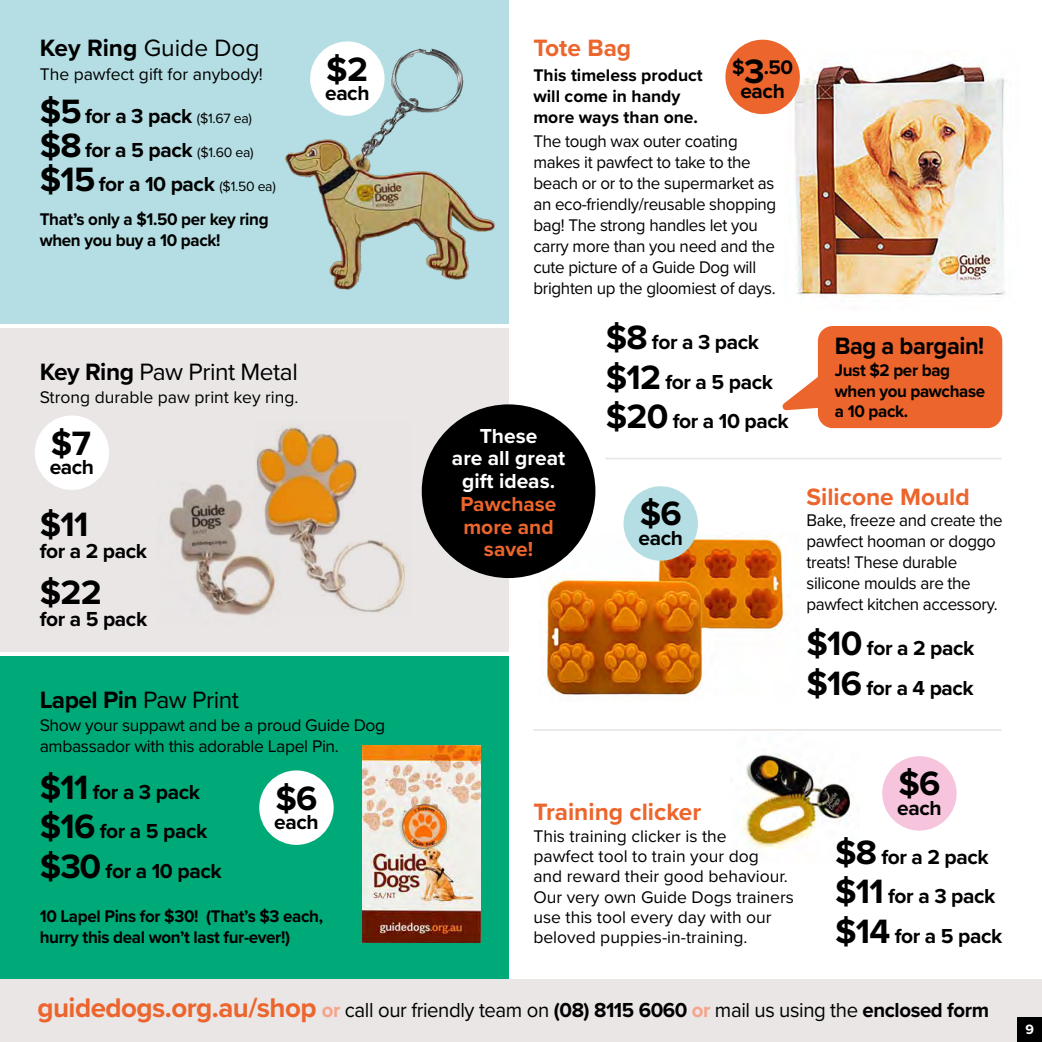
<style>
.page{position:relative;width:1042px;height:1042px;background:#fff}
.page>*{position:absolute;margin:0;border:0;box-sizing:border-box;transform-origin:0 0}
.t1{font:700 35px "Proxima Nova";color:#000}
.t2{font:700 24.5px "Proxima Nova";color:#ec652d}
.t3{font:700 24.5px "Proxima Nova";letter-spacing:-.02em;color:#000}
.t4{font:24.5px "Proxima Nova";letter-spacing:-.02em;color:#000}
.t5{font:24.5px "Proxima Nova";color:#000}
.t6{font:700 21px/39.4px "Proxima Nova";letter-spacing:-.02em;color:#000}
.t7{font:21px "Proxima Nova";letter-spacing:-.02em;color:#000}
.t8{font:700 21px/22.8px "Proxima Nova";color:#fff;text-align:center}
.t9{font:700 21px/22.8px "Proxima Nova";color:#ec652d;text-align:center}
.t10{font:700 20.47px "Proxima Nova";color:#000}
.t11{font:17.5px/21px "Proxima Nova";letter-spacing:-.02em;color:#000}
.t12{font:17.5px/20.1px "Proxima Nova";color:#000}
.t13{font:700 17.5px/21px "Proxima Nova";letter-spacing:-.02em;color:#000}
.t14{font:700 17.5px/21px "Proxima Nova";color:#000}
.t15{font:700 14px "Proxima Nova";color:#fff}
.s1{font-weight:700}
.s2{font-size:35px}
.s3{font-weight:400;font-size:14px}
.s4{font-weight:400}
.s5{font-weight:700;font-size:28px;color:#ec652d}
.s6{font-weight:700;color:#f5a48b}
</style>
<div class="page">
<div style="left:818px;top:326px;width:184px;height:102px;background:#ec652d;border-radius:15px"></div>
<div style="left:0;top:0;width:508px;height:323px;background:#b4dee3"></div>
<div style="left:0;top:328px;width:508px;height:323px;background:#eae6e6"></div>
<div style="left:0;top:656px;width:508px;height:324px;background:#00aa78"></div>
<div style="left:0;top:980px;width:1042px;height:62px;background:#eae6e6"></div>
<div style="left:1017px;top:1017px;width:25px;height:25px;background:#000"></div>
<img style="left:285px;top:42px;width:210px;height:248px">
<div style="left:310px;top:41px;width:74px;height:75px;background:#fff;border-radius:50%"></div>
<img style="left:539px;top:530px;width:247px;height:166px">
<img style="left:363px;top:746px;width:117px;height:197px">
<div style="left:259px;top:770px;width:75px;height:75px;background:#fff;border-radius:50%"></div>
<img style="left:782px;top:53px;width:225px;height:248px">
<div style="left:882px;top:756px;width:74px;height:74px;background:#f6c4dd;border-radius:50%"></div>
<img style="left:255px;top:424px;width:151px;height:190px">
<img style="left:169px;top:480px;width:112px;height:136px">
<div style="left:422px;top:404px;width:173px;height:174px;background:#000;border-radius:50%"></div>
<svg style="left:782px;top:376px;width:36px;height:34px"></svg>
<div style="left:35px;top:415px;width:74px;height:75px;background:#fff;border-radius:50%"></div>
<hr style="left:606px;top:458px;width:395px;height:1px;background:#eae6e6">
<hr style="left:533px;top:729px;width:468px;height:2px;background:#eae6e6">
<div style="left:725px;top:40px;width:75px;height:74px;background:#ec652d;border-radius:50%"></div>
<div style="left:623px;top:486px;width:75px;height:75px;background:#b4dee3;border-radius:50%"></div>
<img style="left:742px;top:753px;width:108px;height:96px">
<h2 class="t5" style="left:40px;top:30px;width:221px"><span class="s1">Key Ring</span> Guide Dog</h2>
<p class="t12" style="left:40px;top:63px;width:225px">The pawfect gift for anybody!</p>
<p class="t6" style="left:40px;top:98px;width:238px;line-height:34.5px"><span class="s2">$5</span> for a 3 pack <span class="s3">($1.67 ea) </span><span class="s2">$8</span> for a 5 pack <span class="s3">($1.60 ea) </span><span class="s2">$15</span> for a 10 pack <span class="s3">($1.50 ea)</span></p>
<p class="t13" style="left:40px;top:208px;width:230px">That’s only a $1.50 per key ring when you buy a 10 pack!</p>
<h1 class="t1" style="left:326px;top:43px;width:43px">$2</h1>
<p class="t6" style="left:325px;top:73px;width:46px">each</p>
<h2 class="t4" style="left:40px;top:353px;width:260px"><span class="s1">Key Ring</span> Paw Print Metal</h2>
<p class="t12" style="left:40px;top:386px;width:260px">Strong durable paw print key ring.</p>
<h1 class="t1" style="left:51px;top:417px;width:41px">$7</h1>
<p class="t6" style="left:50px;top:447px;width:46px">each</p>
<h1 class="t1" style="left:40px;top:498px;width:50px">$11</h1>
<p class="t6" style="left:40px;top:531px;width:109px">for a 2 pack</p>
<h1 class="t1" style="left:40px;top:566px;width:64px">$22</h1>
<p class="t6" style="left:40px;top:598px;width:109px">for a 5 pack</p>
<h2 class="t3" style="left:40px;top:681px;width:201px">Lapel Pin <span class="s4">Paw Print</span></h2>
<p class="t11" style="left:40px;top:714px;width:347px">Show your suppawt and be a proud Guide Dog ambassador with this adorable Lapel Pin.</p>
<h1 class="t1" style="left:275px;top:772px;width:44px">$6</h1>
<p class="t6" style="left:274px;top:802px;width:46px">each</p>
<p class="t6" style="left:40px;top:772px;width:183px"><span class="s2">$11</span> for a 3 pack <span class="s2">$16</span> for a 5 pack <span class="s2">$30</span> for a 10 pack</p>
<p class="t13" style="left:40px;top:905px;width:285px">10 Lapel Pins for $30! (That’s $3 each, hurry this deal won’t last fur-ever!)</p>
<h2 class="t2" style="left:533px;top:30px;width:99px">Tote Bag</h2>
<p class="t14" style="left:533px;top:65px;width:171px">This timeless product will come in handy more ways than one.</p>
<p class="t11" style="left:533px;top:130px;width:244px">The tough wax outer coating makes it pawfect to take to the beach or or to the supermarket as an eco-friendly/reusable shopping bag! The strong handles let you carry more than you need and the cute picture of a Guide Dog will brighten up the gloomiest of days.</p>
<p class="t6" style="left:606px;top:322px;width:185px"><span class="s2">$8</span> for a 3 pack <span class="s2">$12</span> for a 5 pack <span class="s2">$20</span> for a 10 pack</p>
<p class="t10" style="left:732px;top:52px;width:62px">$<span class="s2">3</span>.50</p>
<p class="t6" style="left:740px;top:71px;width:46px">each</p>
<p class="t8" style="left:452px;top:424px;width:115px">These<br>are all great gift ideas.</p>
<p class="t9" style="left:460px;top:492px;width:97px">Pawchase more and save!</p>
<h1 class="t1" style="left:640px;top:488px;width:44px">$6</h1>
<p class="t6" style="left:638px;top:518px;width:46px">each</p>
<h2 class="t3" style="left:835px;top:327px;width:151px">Bag a bargain!</h2>
<p class="t13" style="left:835px;top:360px;width:152px;line-height:20.1px">Just $2 per bag when you pawchase a 10 pack.</p>
<h2 class="t2" style="left:806px;top:478px;width:165px">Silicone Mould</h2>
<p class="t11" style="left:806px;top:509px;width:198px">Bake, freeze and create the pawfect hooman or doggo treats! These durable silicone moulds are the pawfect kitchen accessory.</p>
<p class="t6" style="left:806px;top:628px;width:169px"><span class="s2">$10</span> for a 2 pack <span class="s2">$16</span> for a 4 pack</p>
<h2 class="t2" style="left:533px;top:793px;width:169px">Training clicker</h2>
<p class="t12" style="left:533px;top:825px;width:262px">This training clicker is the<br>pawfect tool to train your dog<br>and reward their good behaviour.<br>Our very own Guide Dogs trainers use this tool every day with our beloved puppies-in-training.</p>
<h1 class="t1" style="left:898px;top:757px;width:44px">$6</h1>
<p class="t6" style="left:897px;top:787px;width:46px">each</p>
<p class="t6" style="left:835px;top:837px;width:169px"><span class="s2">$8</span> for a 2 pack <span class="s2">$11</span> for a 3 pack <span class="s2">$14</span> for a 5 pack</p>
<p class="t7" style="left:37px;top:994px;width:953px"><span class="s5">guidedogs.org.au/shop</span> <span class="s6">or</span> call our friendly team on <span class="s1">(08) 8115 6060</span> <span class="s6">or</span> mail us using the <span class="s1">enclosed form</span></p>
<p class="t15" style="left:1025px;top:1019px;width:10px">9</p>
</div>
